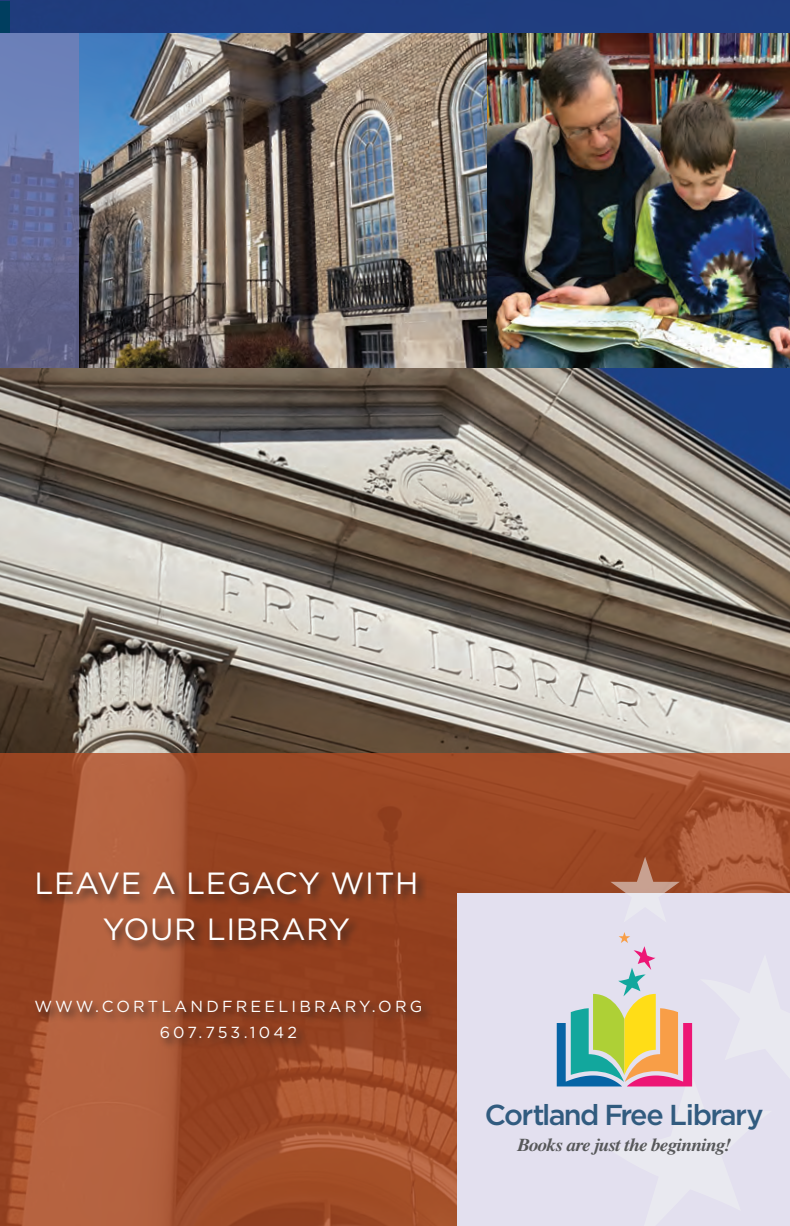
<style>
.page{position:relative;width:790px;height:1226px;background:#fff}
.page>*{position:absolute;margin:0;border:0;box-sizing:border-box;transform-origin:0 0}
.t1{font:30.6px/45.6px "Gotham";letter-spacing:.02em;color:#fff;text-align:center}
.t2{font:500 28.8px "Gotham";letter-spacing:-.06em;color:#315b7f}
.t3{font:italic 700 18.2px "Times";letter-spacing:-.035em;color:#57585a;scale:1.05 1}
.t4{font:16px/25.6px "Gotham";letter-spacing:.2em;color:#fff;text-align:center}
</style>
<div class="page">
<div style="left:1px;top:0;width:788px;height:33px;background:#203d7f"></div>
<div style="left:0;top:1px;width:10px;height:1224px;background:#003e5f"></div>
<img style="left:0;top:367px;width:789px;height:386px">
<svg style="left:0;top:753px;width:789px;height:472px;background:#a24e2c"></svg>
<img style="left:486px;top:33px;width:303px;height:334px">
<div style="left:35px;top:869px;width:392px;height:83px;background:#231f20;opacity:.85"></div>
<div style="left:457px;top:892px;width:332px;height:333px;background:#e3e0ef"></div>
<svg style="left:610px;top:856px;width:69px;height:37px;background:#a86245"></svg>
<div style="left:33px;top:998px;width:400px;height:52px;background:#231f20;opacity:.85"></div>
<img style="left:79px;top:33px;width:407px;height:334px">
<svg style="left:0;top:33px;width:79px;height:334px;background:#66709e"></svg>
<svg style="left:556px;top:932px;width:234px;height:294px"></svg>
<h1 class="t1" style="left:35px;top:859px;width:385px">LEAVE A LEGACY WITH<br>YOUR LIBRARY</h1>
<p class="t4" style="left:34px;top:993px;width:389px">WWW.CORTLANDFREELIBRARY.ORG<br>607.753.1042</p>
<h2 class="t2" style="left:485px;top:1095px;width:280px">Cortland Free Library</h2>
<p class="t3" style="left:517px;top:1127px;width:205px">Books are just the beginning!</p>
</div>
